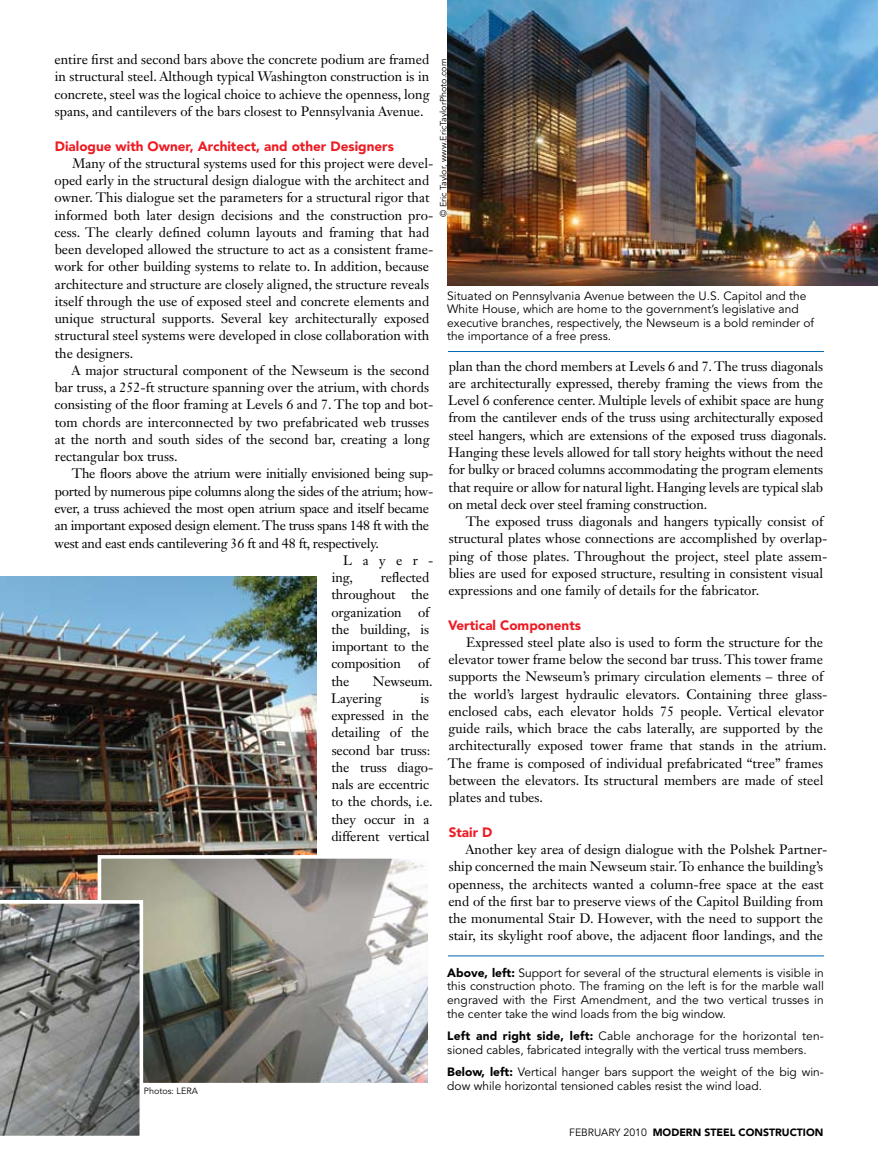
<style>
.page{position:relative;width:878px;height:1175px;background:#fff}
.page>*{position:absolute;margin:0;border:0;box-sizing:border-box;transform-origin:0 0}
.t1{font:13.5px/17.2px "Janson Text LT Std";color:#000}
.t2{font:13.5px "Janson Text LT Std";letter-spacing:-.02em;color:#000}
.t3{font:900 13.5px "Avenir LT Std";color:#ed1c24}
.t4{font:12px/13.5px "Avenir LT Std";color:#000}
.t5{font:900 10.5px "Avenir LT Std";color:#000}
.t6{font:9px "Avenir LT Std";color:#000}
.s1{font-weight:900}
.s2{font-weight:400}
</style>
<div class="page">
<img style="left:0;top:576px;width:316px;height:323px">
<img style="left:103px;top:860px;width:323px;height:221px">
<div style="left:98px;top:855px;width:333px;height:231px;border:4px solid #fff"></div>
<svg style="left:0;top:900px;width:143px;height:236px;background:#808281"></svg>
<img style="left:447px;top:0;width:431px;height:285px">
<hr style="left:448px;top:955px;width:376px;height:1px;background:#0066b3">
<hr style="left:448px;top:351px;width:376px;height:1px;background:#0066b3">
<p class="t1" style="left:54px;top:51px;width:377px;text-align:justify">entire first and second bars above the concrete podium are framed in structural steel. Although typical Washington construction is in concrete, steel was the logical choice to achieve the openness, long spans, and cantilevers of the bars closest to Pennsylvania Avenue.</p>
<p class="t3" style="left:55px;top:138px;width:340px">Dialogue with Owner, Architect, and other Designers</p>
<p class="t1" style="left:54px;top:154px;width:380px;text-indent:18px">Many of the structural systems used for this project were devel&shy;oped early in the structural design dialogue with the architect and owner. This dialogue set the parameters for a structural rigor that informed both later design decisions and the construction pro&shy;cess. The clearly defined column layouts and framing that had been developed allowed the structure to act as a consistent frame&shy;work for other building systems to relate to. In addition, because architecture and structure are closely aligned, the structure reveals itself through the use of exposed steel and concrete elements and unique structural supports. Several key architecturally exposed structural steel systems were developed in close collaboration with the designers.</p>
<p class="t1" style="left:54px;top:361px;width:380px;text-indent:17px">A major structural component of the Newseum is the second bar truss, a 252-ft structure spanning over the atrium, with chords consisting of the floor framing at Levels 6 and 7. The top and bot&shy;tom chords are interconnected by two prefabricated web trusses at the north and south sides of the second bar, creating a long rectangular box truss.</p>
<p class="t2" style="left:72px;top:465px;width:363px">The floors above the atrium were initially envisioned being sup-</p>
<p class="t2" style="left:55px;top:482px;width:380px">ported by numerous pipe columns along the sides of the atrium; how-</p>
<p class="t2" style="left:54px;top:500px;width:376px">ever, a truss achieved the most open atrium space and itself became</p>
<p class="t2" style="left:55px;top:517px;width:376px">an important exposed design element. The truss spans 148 ft with the</p>
<p class="t2" style="left:54px;top:534px;width:326px">west and east ends cantilevering 36 ft and 48 ft, respectively.</p>
<p class="t1" style="left:343px;top:551px;width:92px">Layer-</p>
<p class="t1" style="left:332px;top:568px;width:23px">ing,</p>
<p class="t6" style="left:438px;top:217px;width:160px;rotate:-90deg">© Eric Taylor, www.EricTaylorPhoto.com</p>
<p class="t4" style="left:447px;top:289px;width:369px">Situated on Pennsylvania Avenue between the U .S. Capitol and the White H ouse, which are home to the government’s legislative and executive branches, respectively, the N ewseum is a bold reminder of the importance of a free press.</p>
<p class="t1" style="left:448px;top:357px;width:380px">plan than the chord members at Levels 6 and 7. The truss diagonals are architecturally expressed, thereby framing the views from the Level 6 conference center. Multiple levels of exhibit space are hung from the cantilever ends of the truss using architecturally exposed steel hangers, which are extensions of the exposed truss diagonals.<br>Hanging these levels allowed for tall story heights without the need for bulky or braced columns accommodating the program elements that require or allow for natural light. Hanging levels are typical slab on metal deck over steel framing construction.</p>
<p class="t1" style="left:448px;top:512px;width:380px;text-indent:17px">The exposed truss diagonals and hangers typically consist of structural plates whose connections are accomplished by overlap&shy;ping of those plates. Throughout the project, steel plate assem&shy;blies are used for exposed structure, resulting in consistent visual expressions and one family of details for the fabricator.</p>
<p class="t3" style="left:448px;top:616px;width:134px">Vertical Components</p>
<p class="t1" style="left:448px;top:633px;width:381px;text-indent:18px">Expressed steel plate also is used to form the structure for the elevator tower frame below the second bar truss. This tower frame supports the Newseum’s primary circulation elements – three of the world’s largest hydraulic elevators. Containing three glass&shy;enclosed cabs, each elevator holds 75 people. Vertical elevator guide rails, which brace the cabs laterally, are supported by the architecturally exposed tower frame that stands in the atrium.<br>The frame is composed of individual prefabricated “tree” frames between the elevators. Its structural members are made of steel plates and tubes.</p>
<p class="t3" style="left:448px;top:824px;width:45px">Stair D</p>
<p class="t1" style="left:448px;top:840px;width:380px;text-indent:17px">Another key area of design dialogue with the Polshek Partner&shy;ship concerned the main Newseum stair. To enhance the building’s openness, the architects wanted a column-free space at the east end of the first bar to preserve views of the Capitol Building from the monumental Stair D. However, with the need to support the stair, its skylight roof above, the adjacent floor landings, and the</p>
<p class="t4" style="left:447px;top:966px;width:378px;text-align:justify"><span class="s1">Above, left:</span> Support for several of the structural elements is visible in this construction photo. The framing on the left is for the marble wall engraved with the First Amendment, and the two vertical trusses in the center take the wind loads from the big window.</p>
<p class="t4" style="left:447px;top:1029px;width:378px"><span class="s1">Left and right side, left:</span> Cable anchorage for the horizontal ten&shy;sioned cables, fabricated integrally with the vertical truss members.</p>
<p class="t4" style="left:447px;top:1065px;width:378px"><span class="s1">Below, left:</span> Vertical hanger bars support the weight of the big win&shy;dow while horizontal tensioned cables resist the wind load.</p>
<p class="t1" style="left:331px;top:568px;width:100px;text-align:justify;text-indent:49px">reflected throughout the organization of the building, is important to the composition</p>
<p class="t1" style="left:418px;top:655px;width:13px">of</p>
<p class="t1" style="left:331px;top:672px;width:19px">the</p>
<p class="t1" style="left:331px;top:672px;width:103px;text-indent:42px">Newseum.<br>Layering</p>
<p class="t1" style="left:331px;top:689px;width:103px;text-indent:89px">is expressed in the detailing of the second bar truss: the truss diago&shy;nals are eccentric to the chords, i.e. they occur in a different vertical</p>
<p class="t6" style="left:144px;top:1085px;width:39px">Photos: LERA</p>
<p class="t5" style="left:569px;top:1125px;width:256px"><span class="s2">february 2010</span> MODERN STEEL CONSTRUCTION</p>
</div>
